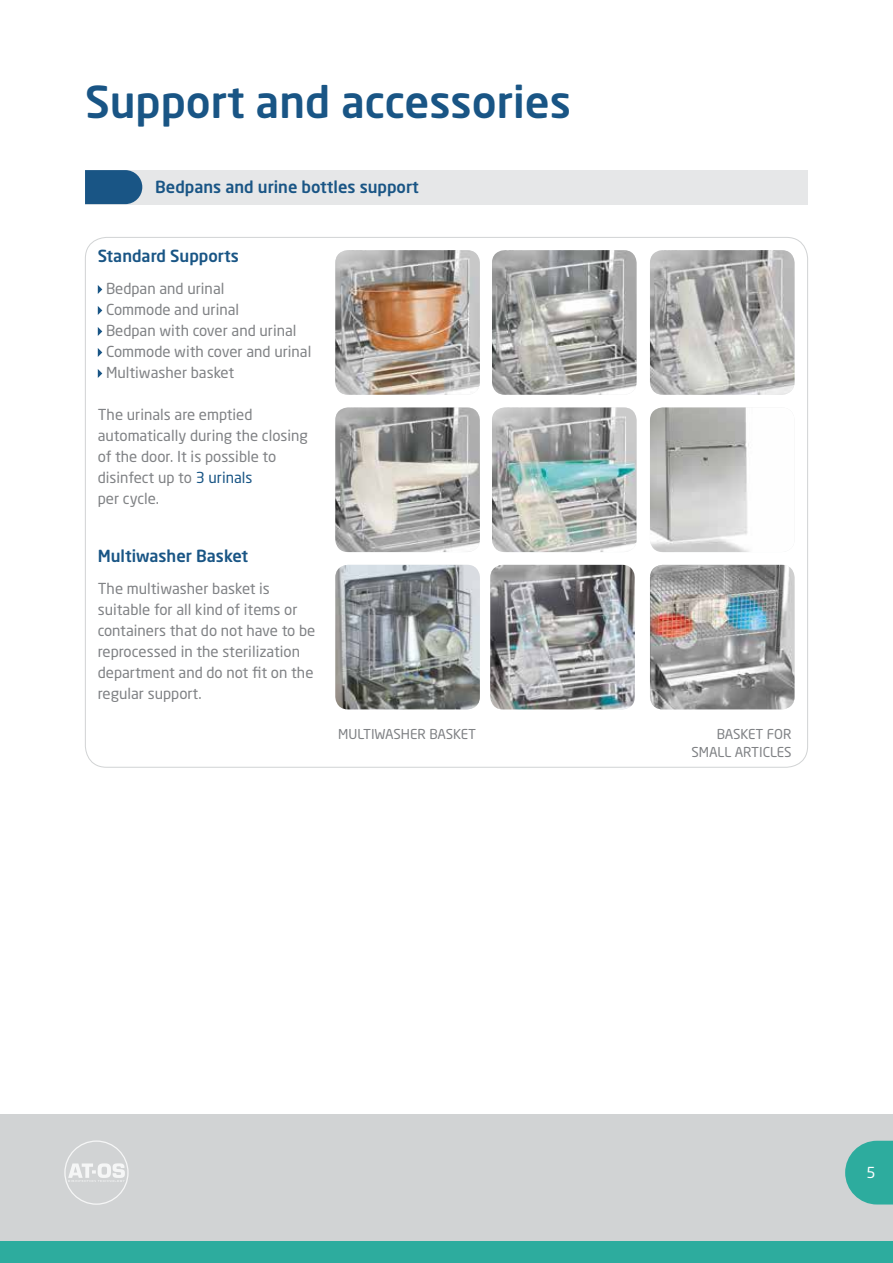
<style>
.page{position:relative;width:893px;height:1263px;background:#fff}
.page>*{position:absolute;margin:0;border:0;box-sizing:border-box;transform-origin:0 0}
.t1{font:500 43.5px "Neo Sans Std";color:#195585}
.t2{font:500 16.5px "Neo Sans Std";color:#195585}
.t3{font:15px/21px "Neo Sans Pro";color:#808285}
.t4{font:15px "Neo Sans Pro";color:#fff}
.t5{font:13.5px "Neo Sans Pro";color:#808285}
.s1{color:#195585}
</style>
<div class="page">
<div style="left:85px;top:170px;width:723px;height:34px;background:#e6e7e8"></div>
<svg style="left:85px;top:170px;width:57px;height:34px;background:#255e8b"></svg>
<img style="left:335px;top:250px;width:145px;height:145px">
<img style="left:335px;top:407px;width:145px;height:145px">
<img style="left:492px;top:250px;width:145px;height:145px">
<img style="left:492px;top:407px;width:145px;height:145px">
<img style="left:650px;top:565px;width:144px;height:144px">
<img style="left:650px;top:250px;width:144px;height:145px">
<img style="left:650px;top:407px;width:99px;height:145px">
<img style="left:335px;top:565px;width:145px;height:144px">
<img style="left:490px;top:565px;width:145px;height:144px">
<svg style="left:98px;top:285px;width:4px;height:9px"></svg>
<svg style="left:98px;top:306px;width:4px;height:9px"></svg>
<svg style="left:98px;top:327px;width:4px;height:9px"></svg>
<svg style="left:98px;top:348px;width:4px;height:9px"></svg>
<svg style="left:98px;top:369px;width:4px;height:9px"></svg>
<div style="left:0;top:1114px;width:893px;height:149px;background:#d1d3d4"></div>
<div style="left:0;top:1242px;width:893px;height:21px;background:#2dac9e"></div>
<svg style="left:845px;top:1141px;width:48px;height:63px;background:#44b1a5"></svg>
<svg style="left:64px;top:1140px;width:65px;height:65px"></svg>
<h1 class="t1" style="left:85px;top:75px;width:488px">Support and accessories</h1>
<p class="t2" style="left:155px;top:177px;width:265px">Bedpans and urine bottles support</p>
<p class="t2" style="left:98px;top:246px;width:143px">Standard Supports</p>
<p class="t3" style="left:106px;top:278px;width:207px">Bedpan and urinal<br>Commode and urinal<br>Bedpan with cover and urinal<br>Commode with cover and urinal<br>Multiwasher basket</p>
<p class="t3" style="left:98px;top:404px;width:212px">The urinals are emptied automatically during the closing of the door. It is possible to disinfect up to <span class="s1">3 urinals<br></span>per cycle.</p>
<p class="t2" style="left:98px;top:546px;width:152px">Multiwasher Basket</p>
<p class="t3" style="left:98px;top:578px;width:219px">The multiwasher basket is suitable for all kind of items or containers that do not have to be reprocessed in the sterilization department and do not fit on the regular support.</p>
<p class="t5" style="left:338px;top:726px;width:139px">MULTIWASHER BASKET</p>
<p class="t5" style="left:717px;top:726px;width:59px">basketfor</p>
<p class="t5" style="left:691px;top:744px;width:9px">small</p>
<p class="t5" style="left:735px;top:744px;width:8px">articles</p>
<p class="t4" style="left:866px;top:1163px;width:11px">5</p>
</div>
